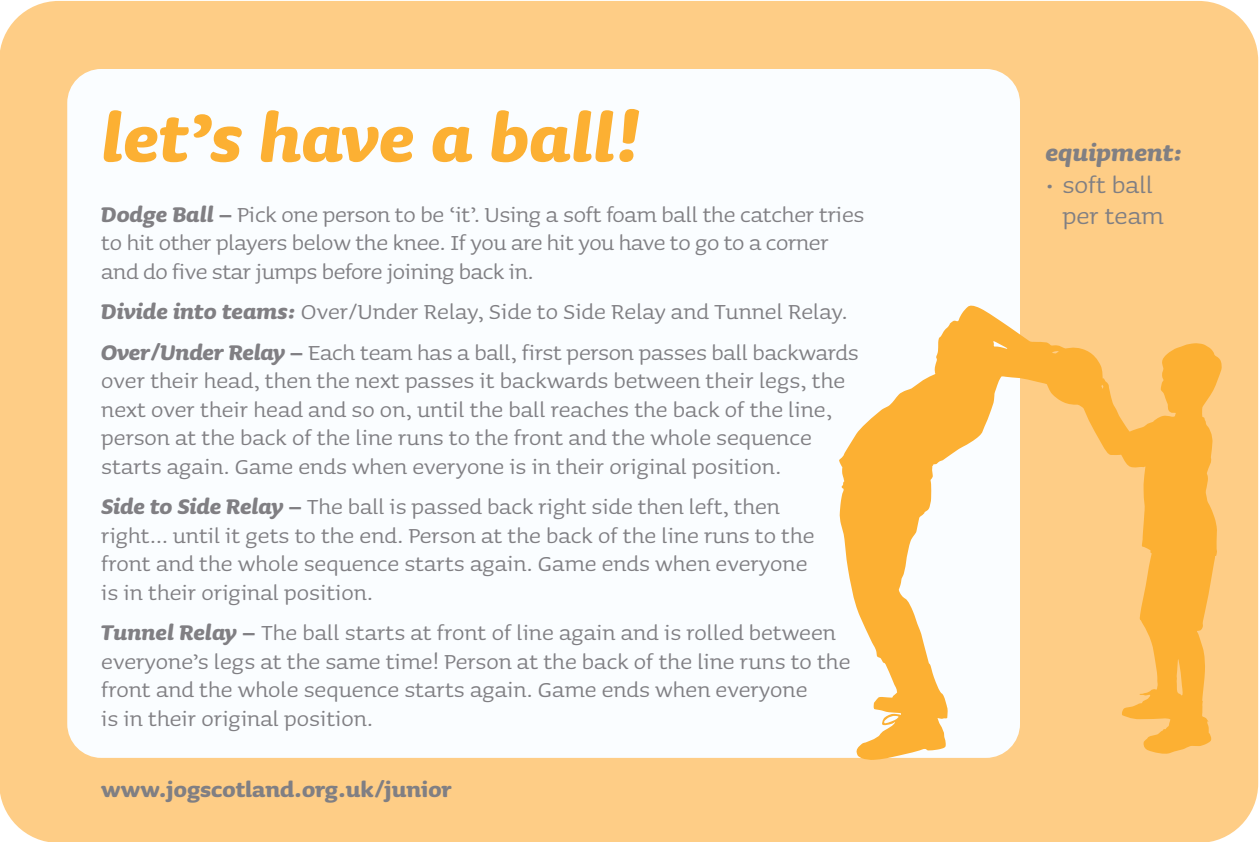
<style>
.page{position:relative;width:1259px;height:842px;background:#fff}
.page>*{position:absolute;margin:0;border:0;box-sizing:border-box;transform-origin:0 0}
.t1{font:italic 700 84px "Sauna";color:#fcb033}
.t2{font:30px/31.5px "Sauna";color:#807f83;text-align:center}
.t3{font:italic 700 30px "Sauna";color:#807f83}
.t4{font:27px/28.5px "Sauna";color:#807f83}
.t5{font:700 27px "Sauna";color:#807f83}
.s1{font-weight:700;font-style:italic}
</style>
<div class="page">
<div style="left:0;top:1px;width:1258px;height:841px;background:#fecd86;border-radius:60px"></div>
<div style="left:67px;top:69px;width:953px;height:689px;background:#fafdff;border-radius:34px"></div>
<svg style="left:839px;top:306px;width:382px;height:454px"></svg>
<h1 class="t1" style="left:101px;top:110px;width:539px">let’s have a ball!</h1>
<p class="t4" style="left:101px;top:198px;width:764px"><span class="s1">Dodge Ball –</span> Pick one person to be ‘it’. Using a soft foam ball the catcher tries to hit other players below the knee. If you are hit you have to go to a corner and do five star jumps before joining back in.</p>
<p class="t4" style="left:101px;top:290px;width:759px;line-height:40.5px"><span class="s1">Divide into teams:</span> Over/Under Relay, Side to Side Relay and Tunnel Relay.<br><span class="s1">Over/Under Relay –</span> Each team has a ball, first person passes ball backwards</p>
<p class="t4" style="left:101px;top:365px;width:745px">over their head, then the next passes it backwards between their legs, the next over their head and so on, until the ball reaches the back of the line, person at the back of the line runs to the front and the whole sequence starts again. Game ends when everyone is in their original position.</p>
<p class="t4" style="left:101px;top:491px;width:715px"><span class="s1">Side to Side Relay –</span> The ball is passed back right side then left, then right... until it gets to the end. Person at the back of the line runs to the front and the whole sequence starts again. Game ends when everyone is in their original position.</p>
<p class="t4" style="left:101px;top:617px;width:751px"><span class="s1">Tunnel Relay –</span> The ball starts at front of line again and is rolled between everyone’s legs at the same time! Person at the back of the line runs to the front and the whole sequence starts again. Game ends when everyone<br>is in their original position.</p>
<p class="t5" style="left:101px;top:780px;width:352px">www.jogscotland.org.uk/junior</p>
<p class="t3" style="left:1045px;top:143px;width:138px">equipment:</p>
<p class="t2" style="left:1045px;top:166px;width:120px">• soft ball per team</p>
</div>
